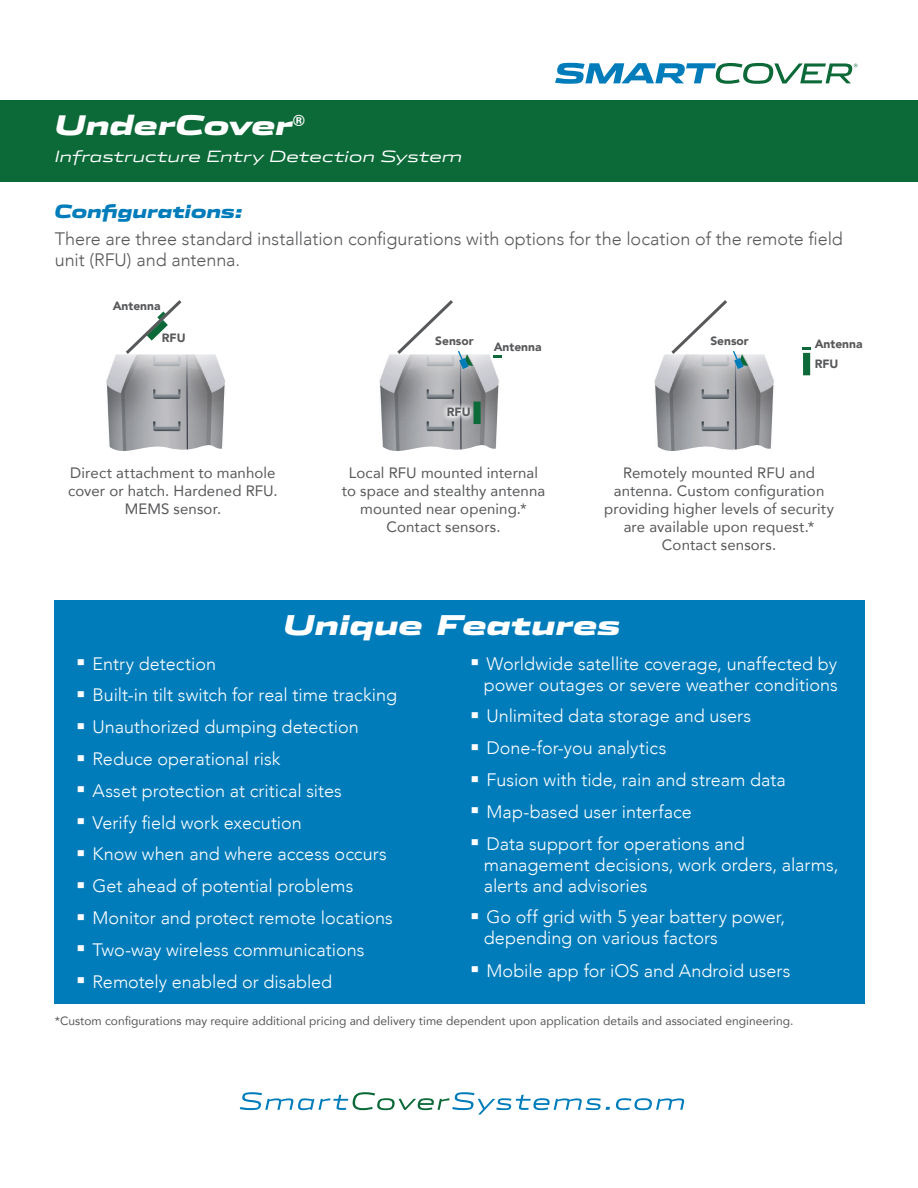
<style>
.page{position:relative;width:918px;height:1188px;background:#fff}
.page>*{position:absolute;margin:0;border:0;box-sizing:border-box;transform-origin:0 0}
.t1{font:italic 900 27px "Stainless Ext";letter-spacing:-.01em;color:#fff}
.t2{font:italic 900 26.7px "Stainless Ext";letter-spacing:-.005em;color:#fff}
.t3{font:300 18px/21px "Avenir";color:#fff}
.t4{font:300 18px/21px "Avenir";color:#57585a}
.t5{font:italic 900 18px "Stainless Ext";letter-spacing:-.01em;color:#007cbb;scale:.9 1}
.t6{font:italic 300 15.6px "Stainless Ext";letter-spacing:-.025em;color:#fff}
.t7{font:15px/18px "Avenir";letter-spacing:.005em;color:#57585a;text-align:center}
.t8{font:12px "Avenir";color:#57585a}
.t9{font:900 12px/19.8px "Avenir";color:#57585a}
.s1{font-family:"Times New Roman";font-weight:400;font-size:27px}
</style>
<div class="page">
<div style="left:55px;top:600px;width:810px;height:404px;background:#007cbb"></div>
<div style="left:0;top:100px;width:918px;height:81px;background:#0c6938"></div>
<img style="left:379px;top:354px;width:120px;height:97px">
<svg style="left:441px;top:402px;width:33px;height:20px"></svg>
<div style="left:474px;top:402px;width:7px;height:22px;background:#0c6938;border:2px solid #0c6938"></div>
<svg style="left:494px;top:355px;width:8px;height:3px"></svg>
<svg style="left:394px;top:300px;width:79px;height:69px"></svg>
<svg style="left:126px;top:300px;width:56px;height:54px"></svg>
<img style="left:106px;top:354px;width:119px;height:97px">
<div style="left:803px;top:353px;width:7px;height:22px;background:#0c6938;border:2px solid #0c6938"></div>
<svg style="left:802px;top:347px;width:9px;height:3px"></svg>
<img style="left:654px;top:354px;width:120px;height:97px">
<svg style="left:668px;top:300px;width:80px;height:69px"></svg>
<svg style="left:555px;top:63px;width:302px;height:21px"></svg>
<svg style="left:240px;top:1092px;width:445px;height:23px"></svg>
<h2 class="t2" style="left:55px;top:114px;width:251px">UnderCover<sup>®</sup></h2>
<p class="t6" style="left:55px;top:150px;width:410px">Infrastructure Entry Detection System</p>
<p class="t5" style="left:55px;top:204px;width:212px">Configurations:</p>
<p class="t4" style="left:55px;top:229px;width:790px">There are three standard installation configurations with options for the location of the remote field unit (RFU) and antenna.</p>
<p class="t9" style="left:113px;top:296px;width:49px">Antenna</p>
<p class="t9" style="left:162px;top:328px;width:25px">RFU</p>
<p class="t7" style="left:68px;top:465px;width:211px">Direct attachment to manhole cover or hatch. Hardened RFU.<br>MEMS sensor.</p>
<p class="t9" style="left:435px;top:331px;width:40px">Sensor</p>
<p class="t9" style="left:494px;top:337px;width:49px">Antenna</p>
<p class="t9" style="left:710px;top:331px;width:40px">Sensor</p>
<p class="t9" style="left:815px;top:334px;width:49px">Antenna<br>RFU</p>
<p class="t9" style="left:447px;top:402px;width:25px">RFU</p>
<p class="t7" style="left:342px;top:465px;width:205px">Local RFU mounted internal to space and stealthy antenna mounted near opening.*<br>Contact sensors.</p>
<p class="t7" style="left:604px;top:465px;width:231px">Remotely mounted RFU and antenna. Custom configuration providing higher levels of security are available upon request.*<br>Contact sensors.</p>
<h1 class="t1" style="left:284px;top:614px;width:339px">Unique Features</h1>
<p class="t3" style="left:76px;top:654px;width:141px"><span class="s1">▪</span> Entry detection</p>
<p class="t3" style="left:76px;top:686px;width:322px"><span class="s1">▪</span> Built-in tilt switch for real time tracking</p>
<p class="t3" style="left:76px;top:718px;width:284px"><span class="s1">▪</span> Unauthorized dumping detection</p>
<p class="t3" style="left:76px;top:750px;width:206px"><span class="s1">▪</span> Reduce operational risk</p>
<p class="t3" style="left:76px;top:782px;width:267px"><span class="s1">▪</span> Asset protection at critical sites</p>
<p class="t3" style="left:76px;top:812px;width:227px"><span class="s1">▪</span> Verify field work execution</p>
<p class="t3" style="left:76px;top:845px;width:312px"><span class="s1">▪</span> Know when and where access occurs</p>
<p class="t3" style="left:76px;top:877px;width:279px"><span class="s1">▪</span> Get ahead of potential problems</p>
<p class="t3" style="left:76px;top:909px;width:318px"><span class="s1">▪</span> Monitor and protect remote locations</p>
<p class="t3" style="left:76px;top:941px;width:290px"><span class="s1">▪</span> Two-way wireless communications</p>
<p class="t3" style="left:76px;top:972px;width:258px"><span class="s1">▪</span> Remotely enabled or disabled</p>
<p class="t3" style="left:470px;top:653px;width:369px;text-align:right"><span class="s1">▪</span> Worldwide satellite coverage, unaffected by power outages or severe weather conditions</p>
<p class="t3" style="left:470px;top:707px;width:282px"><span class="s1">▪</span> Unlimited data storage and users</p>
<p class="t3" style="left:470px;top:739px;width:198px"><span class="s1">▪</span> Done-for-you analytics</p>
<p class="t3" style="left:470px;top:771px;width:317px"><span class="s1">▪</span> Fusion with tide, rain and stream data</p>
<p class="t3" style="left:470px;top:803px;width:223px"><span class="s1">▪</span> Map-based user interface</p>
<p class="t3" style="left:484px;top:834px;width:356px;text-indent:-13px"><span class="s1">▪</span> Data support for operations and management decisions, work orders, alarms, alerts and advisories</p>
<p class="t3" style="left:484px;top:908px;width:303px;text-indent:-13px"><span class="s1">▪</span> Go off grid with 5 year battery power, depending on various factors</p>
<p class="t3" style="left:470px;top:962px;width:322px"><span class="s1">▪</span> Mobile app for iOS and Android users</p>
<p class="t8" style="left:55px;top:1012px;width:740px">*Custom configurations may require additional pricing and delivery time dependent upon application details and associated engineering.</p>
</div>
